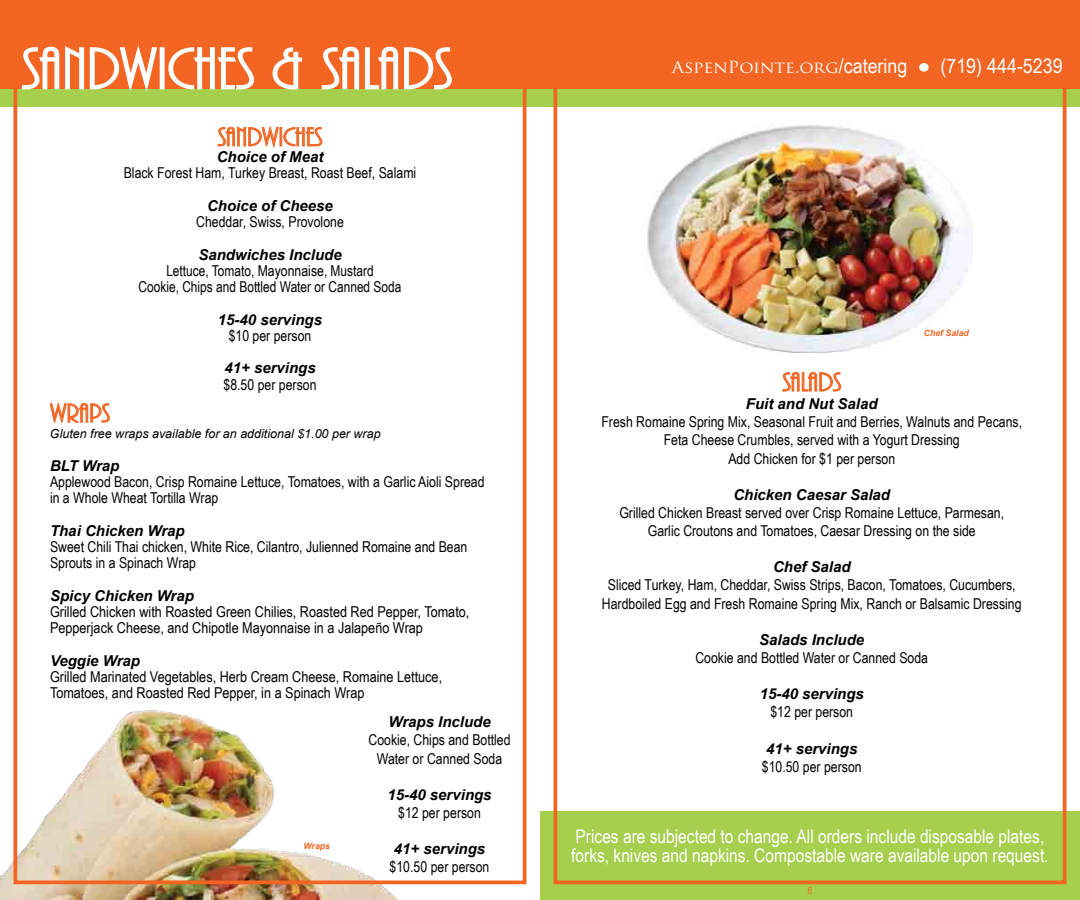
<style>
.page{position:relative;width:1080px;height:900px;background:#fff}
.page>*{position:absolute;margin:0;border:0;box-sizing:border-box;transform-origin:0 0}
.t1{font:61.25px "BONNIE";color:#fff;scale:1.21 1}
.t2{font:27.5px "BONNIE";color:#f26522;scale:1.21 1}
.t3{font:20px "Arial Narrow";color:#fff;scale:1.09 1}
.t4{font:18.75px/18.8px "Arial Narrow";color:#fff}
.t5{font:15px/16.2px "Arial Narrow";color:#000;text-align:center}
.t6{font:italic 700 15px "Arial";color:#000}
.t7{font:italic 12.5px "Arial";color:#000}
.t8{font:10px "Arial Narrow";color:#f26522}
.t9{font:italic 700 8.75px "Arial";color:#f26522}
.s1{font-family:"Trajan Pro";font-size:16.25px}
</style>
<div class="page">
<div style="left:540px;top:811px;width:540px;height:89px;background:#a5cf4d"></div>
<div style="left:0;top:18px;width:1080px;height:89px;background:#a5cf4d"></div>
<div style="left:0;top:0;width:1080px;height:89px;background:#f26522"></div>
<svg style="left:21px;top:45px;width:137px;height:47px"></svg>
<div style="left:160px;top:47px;width:5px;height:42px;border:1px solid #fff"></div>
<svg style="left:168px;top:47px;width:87px;height:43px"></svg>
<svg style="left:272px;top:47px;width:30px;height:43px"></svg>
<svg style="left:321px;top:46px;width:131px;height:44px"></svg>
<img style="left:0;top:707px;width:403px;height:193px">
<svg style="left:218px;top:125px;width:105px;height:23px"></svg>
<svg style="left:49px;top:402px;width:61px;height:21px"></svg>
<div style="left:14px;top:11px;width:512px;height:873px;border:4px solid #f26522"></div>
<div style="left:553px;top:11px;width:513px;height:873px;border:4px solid #f26522"></div>
<svg style="left:782px;top:372px;width:59px;height:20px"></svg>
<img style="left:648px;top:126px;width:320px;height:227px">
<h1 class="t1" style="left:22px;top:38px;width:357px">SANDWICHES &amp; SALADS</h1>
<h2 class="t2" style="left:218px;top:123px;width:88px">SANDWICHES</h2>
<p class="t6" style="left:217px;top:147px;width:108px">Choice of Meat</p>
<p class="t5" style="left:124px;top:164px;width:294px">Black Forest Ham, Turkey Breast, Roast Beef, Salami</p>
<p class="t6" style="left:207px;top:196px;width:127px">Choice of Cheese</p>
<p class="t5" style="left:196px;top:213px;width:149px">Cheddar, Swiss, Provolone</p>
<p class="t6" style="left:198px;top:244px;width:145px">Sandwiches Include</p>
<p class="t5" style="left:139px;top:262px;width:264px">Lettuce, Tomato, Mayonnaise, Mustard<br>Cookie, Chips and Bottled Water or Canned Soda</p>
<p class="t6" style="left:218px;top:309px;width:106px">15-40 servings</p>
<p class="t5" style="left:229px;top:327px;width:84px">$10 per person</p>
<p class="t6" style="left:224px;top:358px;width:93px">41+ servings</p>
<p class="t5" style="left:224px;top:376px;width:95px">$8.50 per person</p>
<h2 class="t2" style="left:50px;top:399px;width:51px">WRAPS</h2>
<p class="t7" style="left:50px;top:426px;width:332px">Gluten free wraps available for an additional $1.00 per wrap</p>
<p class="t6" style="left:50px;top:456px;width:71px">BLT Wrap</p>
<p class="t5" style="left:50px;top:473px;width:436px;text-align:left">Applewood Bacon, Crisp Romaine Lettuce, Tomatoes, with a Garlic Aioli Spread in a Whole Wheat Tortilla Wrap</p>
<p class="t6" style="left:50px;top:521px;width:136px">Thai Chicken Wrap</p>
<p class="t5" style="left:50px;top:538px;width:419px;text-align:left">Sweet Chili Thai chicken, White Rice, Cilantro, Julienned Romaine and Bean<br>Sprouts in a Spinach Wrap</p>
<p class="t6" style="left:50px;top:586px;width:145px">Spicy Chicken Wrap</p>
<p class="t5" style="left:50px;top:603px;width:421px;text-align:left">Grilled Chicken with Roasted Green Chilies, Roasted Red Pepper, Tomato,<br>Pepperjack Cheese, and Chipotle Mayonnaise in a Jalapeño Wrap</p>
<p class="t6" style="left:50px;top:651px;width:92px">Veggie Wrap</p>
<p class="t5" style="left:50px;top:668px;width:394px;text-align:left">Grilled Marinated Vegetables, Herb Cream Cheese, Romaine Lettuce,<br>Tomatoes, and Roasted Red Pepper, in a Spinach Wrap</p>
<p class="t9" style="left:304px;top:840px;width:28px">Wraps</p>
<p class="t6" style="left:388px;top:712px;width:104px">Wraps Include</p>
<p class="t5" style="left:368px;top:731px;width:144px;line-height:18.1px">Cookie, Chips and Bottled<br>Water or Canned Soda</p>
<p class="t6" style="left:387px;top:785px;width:106px">15-40 servings</p>
<p class="t5" style="left:398px;top:804px;width:84px">$12 per person</p>
<p class="t6" style="left:394px;top:839px;width:93px">41+ servings</p>
<p class="t5" style="left:390px;top:858px;width:101px">$10.50 per person</p>
<h3 class="t3" style="left:672px;top:51px;width:360px"><span class="s1">AspenPointe.org</span>/catering ● (719) 444-5239</h3>
<p class="t9" style="left:924px;top:327px;width:47px">Chef Salad</p>
<h2 class="t2" style="left:783px;top:368px;width:50px">SALADS</h2>
<p class="t6" style="left:746px;top:394px;width:133px">Fuit and Nut Salad</p>
<p class="t5" style="left:601px;top:412px;width:422px;line-height:18.1px">Fresh Romaine Spring Mix, Seasonal Fruit and Berries, Walnuts and Pecans,<br>Feta Cheese Crumbles, served with a Yogurt Dressing<br>Add Chicken for $1 per person</p>
<p class="t6" style="left:733px;top:485px;width:158px">Chicken Caesar Salad</p>
<p class="t5" style="left:619px;top:503px;width:386px;line-height:18.1px">Grilled Chicken Breast served over Crisp Romaine Lettuce, Parmesan,<br>Garlic Croutons and Tomatoes, Caesar Dressing on the side</p>
<p class="t6" style="left:773px;top:557px;width:79px">Chef Salad</p>
<p class="t5" style="left:602px;top:576px;width:421px;line-height:18.1px">Sliced Turkey, Ham, Cheddar, Swiss Strips, Bacon, Tomatoes, Cucumbers,<br>Hardboiled Egg and Fresh Romaine Spring Mix, Ranch or Balsamic Dressing</p>
<p class="t6" style="left:759px;top:630px;width:107px">Salads Include</p>
<p class="t5" style="left:695px;top:649px;width:234px">Cookie and Bottled Water or Canned Soda</p>
<p class="t6" style="left:760px;top:684px;width:106px">15-40 servings</p>
<p class="t5" style="left:770px;top:703px;width:84px">$12 per person</p>
<p class="t6" style="left:766px;top:738px;width:93px">41+ servings</p>
<p class="t5" style="left:762px;top:758px;width:101px">$10.50 per person</p>
<p class="t4" style="left:571px;top:827px;width:479px">Prices are subjected to change. All orders include disposable plates, forks, knives and napkins. Compostable ware available upon request.</p>
<p class="t8" style="left:268px;top:883px;width:6px">5</p>
<p class="t8" style="left:808px;top:883px;width:6px">6</p>
</div>
